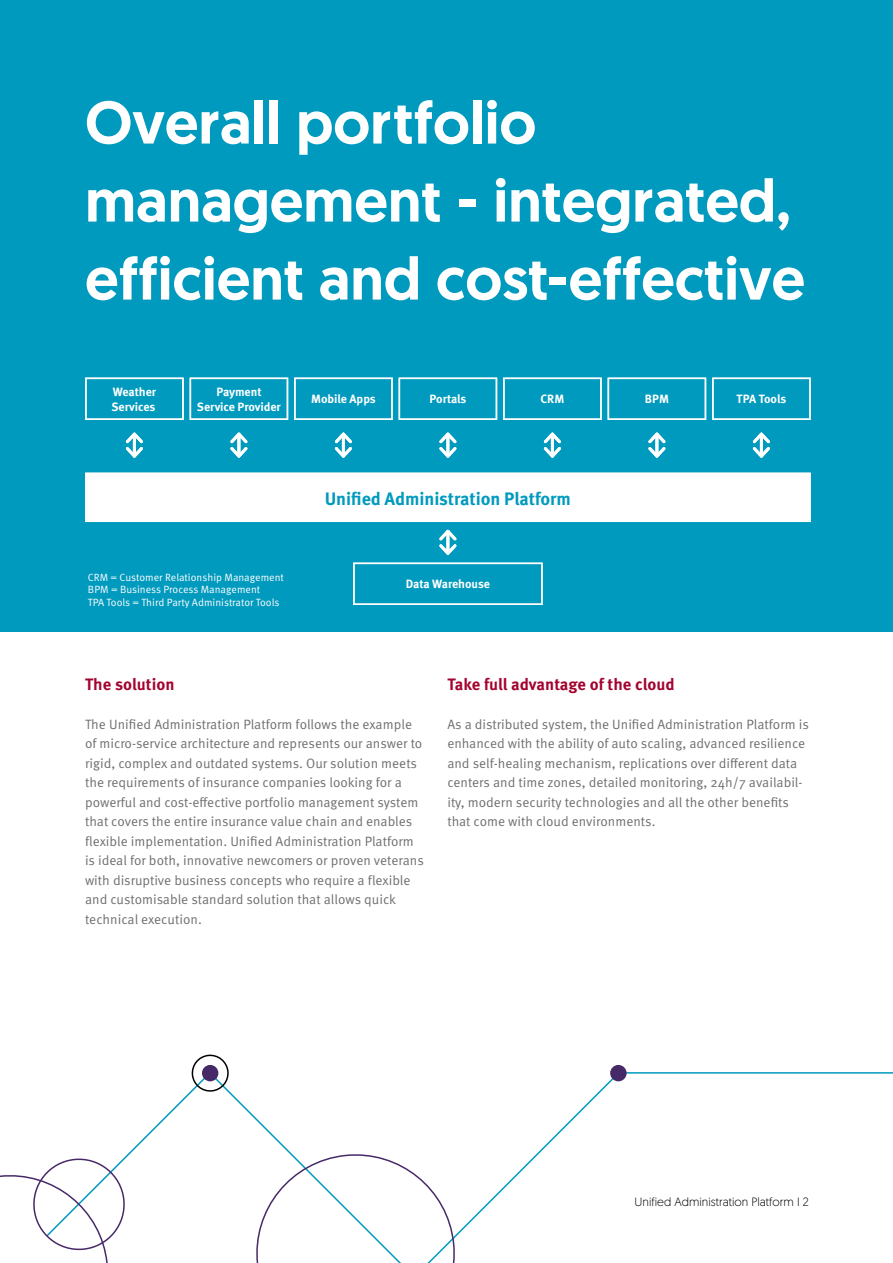
<style>
.page{position:relative;width:893px;height:1263px;background:#fff}
.page>*{position:absolute;margin:0;border:0;box-sizing:border-box;transform-origin:0 0}
.t1{font:500 60px/78px "Geomanist";color:#fff}
.t2{font:700 18px "Meta Pro";letter-spacing:-.005em;color:#009abe}
.t3{font:700 16.5px "Meta Pro";color:#a3042f}
.t4{font:13.5px/19.5px "Meta Pro Norm";color:#6f6f6e}
.t5{font:700 12px/14.4px "Meta Pro";letter-spacing:-.005em;color:#fff}
.t6{font:300 12px "Geomanist";color:#000}
.t7{font:10.5px/12.6px "Meta Pro Norm";color:#fff}
</style>
<div class="page">
<div style="left:0;top:0;width:893px;height:631px;background:#009abe"></div>
<svg style="left:459px;top:1072px;width:434px;height:162px"></svg>
<svg style="left:0;top:1054px;width:459px;height:209px"></svg>
<div style="left:202px;top:1065px;width:16px;height:16px;background:#462967;border-radius:50%"></div>
<div style="left:610px;top:1065px;width:17px;height:16px;background:#462967;border-radius:50%"></div>
<hr style="left:85px;top:378px;width:99px;height:1px;background:#fff">
<hr style="left:85px;top:379px;width:2px;height:39px;background:#fff">
<hr style="left:182px;top:379px;width:2px;height:39px;background:#fff">
<hr style="left:85px;top:418px;width:99px;height:2px;background:#fff">
<hr style="left:190px;top:378px;width:98px;height:1px;background:#fff">
<hr style="left:190px;top:379px;width:1px;height:39px;background:#fff">
<hr style="left:287px;top:379px;width:1px;height:39px;background:#fff">
<hr style="left:190px;top:418px;width:98px;height:2px;background:#fff">
<hr style="left:294px;top:378px;width:99px;height:1px;background:#fff">
<hr style="left:294px;top:379px;width:2px;height:39px;background:#fff">
<hr style="left:391px;top:379px;width:2px;height:39px;background:#fff">
<hr style="left:294px;top:418px;width:99px;height:2px;background:#fff">
<hr style="left:399px;top:378px;width:98px;height:1px;background:#fff">
<hr style="left:399px;top:379px;width:1px;height:39px;background:#fff">
<hr style="left:496px;top:379px;width:1px;height:39px;background:#fff">
<hr style="left:399px;top:418px;width:98px;height:2px;background:#fff">
<hr style="left:503px;top:378px;width:99px;height:1px;background:#fff">
<hr style="left:503px;top:379px;width:2px;height:39px;background:#fff">
<hr style="left:600px;top:379px;width:2px;height:39px;background:#fff">
<hr style="left:503px;top:418px;width:99px;height:2px;background:#fff">
<hr style="left:608px;top:378px;width:98px;height:1px;background:#fff">
<hr style="left:608px;top:379px;width:1px;height:39px;background:#fff">
<hr style="left:705px;top:379px;width:1px;height:39px;background:#fff">
<hr style="left:608px;top:418px;width:98px;height:2px;background:#fff">
<hr style="left:712px;top:378px;width:99px;height:1px;background:#fff">
<hr style="left:712px;top:379px;width:2px;height:39px;background:#fff">
<hr style="left:809px;top:379px;width:2px;height:39px;background:#fff">
<hr style="left:712px;top:418px;width:99px;height:2px;background:#fff">
<div style="left:88px;top:475px;width:720px;height:46px;background:#fff"></div>
<hr style="left:85px;top:520px;width:726px;height:2px;background:#fff">
<div style="left:85px;top:473px;width:726px;height:5px;background:#fff"></div>
<div style="left:85px;top:478px;width:5px;height:42px;background:#fff"></div>
<div style="left:806px;top:478px;width:5px;height:42px;background:#fff"></div>
<svg style="left:125px;top:432px;width:18px;height:26px"></svg>
<svg style="left:230px;top:432px;width:18px;height:26px"></svg>
<svg style="left:334px;top:432px;width:18px;height:26px"></svg>
<svg style="left:439px;top:432px;width:18px;height:26px"></svg>
<svg style="left:439px;top:529px;width:18px;height:26px"></svg>
<svg style="left:543px;top:432px;width:18px;height:26px"></svg>
<svg style="left:648px;top:432px;width:18px;height:26px"></svg>
<svg style="left:752px;top:432px;width:18px;height:26px"></svg>
<hr style="left:353px;top:563px;width:190px;height:1px;background:#fff">
<hr style="left:353px;top:564px;width:2px;height:39px;background:#fff">
<hr style="left:541px;top:564px;width:2px;height:39px;background:#fff">
<hr style="left:353px;top:603px;width:190px;height:2px;background:#fff">
<h1 class="t1" style="left:85px;top:83px;width:721px">Overall portfolio management - integrated, efficient and cost-effective</h1>
<p class="t5" style="left:111px;top:384px;width:46px">Weather<br>Services</p>
<p class="t5" style="left:197px;top:384px;width:85px;text-align:center">Payment<br>Service Provider</p>
<p class="t5" style="left:311px;top:391px;width:66px">Mobile Apps</p>
<p class="t5" style="left:429px;top:391px;width:38px">Portals</p>
<p class="t5" style="left:541px;top:391px;width:25px">CRM</p>
<p class="t5" style="left:645px;top:391px;width:26px">BPM</p>
<p class="t5" style="left:737px;top:391px;width:51px">TPA Tools</p>
<p class="t7" style="left:88px;top:570px;width:197px">CRM = Customer Relationship Management<br>BPM = Business Process Management<br>TPA Tools = Third Party Administrator Tools</p>
<h2 class="t2" style="left:325px;top:485px;width:248px">Unified Administration Platform</h2>
<p class="t5" style="left:406px;top:576px;width:86px">Data Warehouse</p>
<p class="t3" style="left:85px;top:671px;width:91px">The solution</p>
<p class="t4" style="left:85px;top:713px;width:340px">The Unified Administration Platform follows the example of micro-service architecture and represents our answer to rigid, complex and outdated systems. Our solution meets the requirements of insurance companies looking for a powerful and cost-effective portfolio management system that covers the entire insurance value chain and enables flexible implementation. Unified Administration Platform is ideal for both, innovative newcomers or proven veterans with disruptive business concepts who require a flexible and customisable standard solution that allows quick technical execution.</p>
<p class="t3" style="left:447px;top:671px;width:229px">Take full advantage of the cloud</p>
<p class="t4" style="left:447px;top:713px;width:363px">As a distributed system, the Unified Administration Platform is enhanced with the ability of auto scaling, advanced resilience and self-healing mechanism, replications over different data centers and time zones, detailed monitoring, 24h/7 availabil&shy;ity, modern security technologies and all the other benefits that come with cloud environments.</p>
<p class="t6" style="left:635px;top:1194px;width:176px">Unified Administration Platform I 2</p>
</div>
